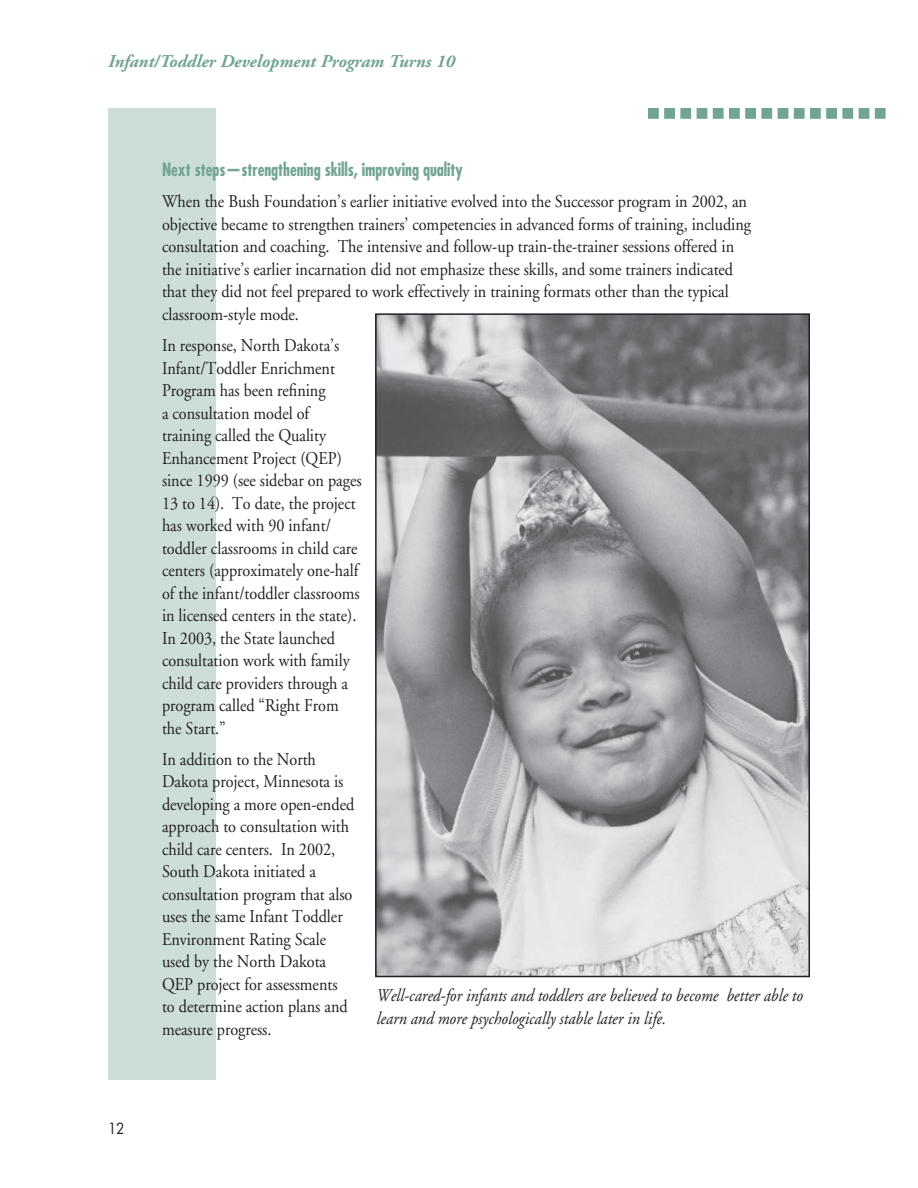
<style>
.page{position:relative;width:918px;height:1188px;background:#fff}
.page>*{position:absolute;margin:0;border:0;box-sizing:border-box;transform-origin:0 0}
.t1{font:18px/22.5px "Adobe Garamond LT";color:#231f20;scale:.9 1}
.t2{font:italic 18px/22.5px "Adobe Garamond LT";color:#231f20;scale:.9 1}
.t3{font:700 condensed 18px "Futura LT";color:#71a492;scale:.9 1}
.t4{font:italic 700 18px "Adobe Garamond LT";color:#71a492}
.t5{font:15px "Futura LT";color:#231f20;scale:.9 1}
</style>
<div class="page">
<div style="left:109px;top:109px;width:106px;height:970px;background:#ccded7"></div>
<div style="left:108px;top:108px;width:108px;height:972px;border:2px solid #ccded7"></div>
<div style="left:859px;top:109px;width:10px;height:9px;background:#71a492"></div>
<div style="left:859px;top:108px;width:10px;height:11px;border:2px solid #71a492"></div>
<div style="left:843px;top:109px;width:9px;height:9px;background:#71a492"></div>
<div style="left:842px;top:108px;width:11px;height:11px;border:2px solid #71a492"></div>
<div style="left:876px;top:109px;width:9px;height:9px;background:#71a492"></div>
<div style="left:875px;top:108px;width:11px;height:11px;border:2px solid #71a492"></div>
<div style="left:827px;top:109px;width:9px;height:9px;background:#71a492"></div>
<div style="left:826px;top:108px;width:11px;height:11px;border:2px solid #71a492"></div>
<div style="left:795px;top:109px;width:9px;height:9px;background:#71a492"></div>
<div style="left:794px;top:108px;width:11px;height:11px;border:2px solid #71a492"></div>
<div style="left:778px;top:109px;width:10px;height:9px;background:#71a492"></div>
<div style="left:778px;top:108px;width:10px;height:11px;border:2px solid #71a492"></div>
<div style="left:811px;top:109px;width:9px;height:9px;background:#71a492"></div>
<div style="left:810px;top:108px;width:11px;height:11px;border:2px solid #71a492"></div>
<div style="left:762px;top:109px;width:9px;height:9px;background:#71a492"></div>
<div style="left:761px;top:108px;width:11px;height:11px;border:2px solid #71a492"></div>
<div style="left:730px;top:109px;width:9px;height:9px;background:#71a492"></div>
<div style="left:729px;top:108px;width:11px;height:11px;border:2px solid #71a492"></div>
<div style="left:714px;top:109px;width:9px;height:9px;background:#71a492"></div>
<div style="left:713px;top:108px;width:11px;height:11px;border:2px solid #71a492"></div>
<div style="left:746px;top:109px;width:9px;height:9px;background:#71a492"></div>
<div style="left:745px;top:108px;width:11px;height:11px;border:2px solid #71a492"></div>
<div style="left:697px;top:109px;width:10px;height:9px;background:#71a492"></div>
<div style="left:697px;top:108px;width:10px;height:11px;border:2px solid #71a492"></div>
<div style="left:665px;top:109px;width:9px;height:9px;background:#71a492"></div>
<div style="left:664px;top:108px;width:11px;height:11px;border:2px solid #71a492"></div>
<div style="left:649px;top:109px;width:9px;height:9px;background:#71a492"></div>
<div style="left:648px;top:108px;width:11px;height:11px;border:2px solid #71a492"></div>
<div style="left:681px;top:109px;width:9px;height:9px;background:#71a492"></div>
<div style="left:680px;top:108px;width:11px;height:11px;border:2px solid #71a492"></div>
<img style="left:378px;top:316px;width:429px;height:658px">
<div style="left:375px;top:313px;width:435px;height:664px;border:2px solid #231f20"></div>
<p class="t4" style="left:108px;top:51px;width:348px">Infant/Toddler Development Program Turns 10</p>
<p class="t5" style="left:108px;top:1119px;width:20px">12</p>
<p class="t3" style="left:162px;top:158px;width:336px">Next steps—strengthening skills, improving quality</p>
<p class="t1" style="left:162px;top:191px;width:656px">When the Bush Foundation’s earlier initiative evolved into the Successor program in 2002, an objective became to strengthen trainers’ competencies in advanced forms of training, including consultation and coaching. The intensive and follow-up train-the-trainer sessions offered in the initiative’s earlier incarnation did not emphasize these skills, and some trainers indicated that they did not feel prepared to work effectively in training formats other than the typical classroom-style mode.</p>
<p class="t1" style="left:162px;top:335px;width:223px">In response, North Dakota’s<br>Infant/Toddler Enrichment<br>Program has been refining<br>a consultation model of training called the Quality<br>Enhancement Project (QEP) since 1999 (see sidebar on pages<br>13 to 14). To date, the project has worked with 90 infant/ toddler classrooms in child care centers (approximately one-half of the infant/toddler classrooms in licensed centers in the state).<br>In 2003, the State launched consultation work with family child care providers through a program called “Right From the Start.”</p>
<p class="t1" style="left:162px;top:748px;width:215px">In addition to the North<br>Dakota project, Minnesota is developing a more open-ended approach to consultation with child care centers. In 2002,<br>South Dakota initiated a consultation program that also uses the same Infant Toddler<br>Environment Rating Scale used by the North Dakota<br>QEP project for assessments to determine action plans and measure progress.</p>
<p class="t2" style="left:376px;top:985px;width:475px">Well-cared-for infants and toddlers are believed to become better able to learn and more psychologically stable later in life.</p>
</div>
